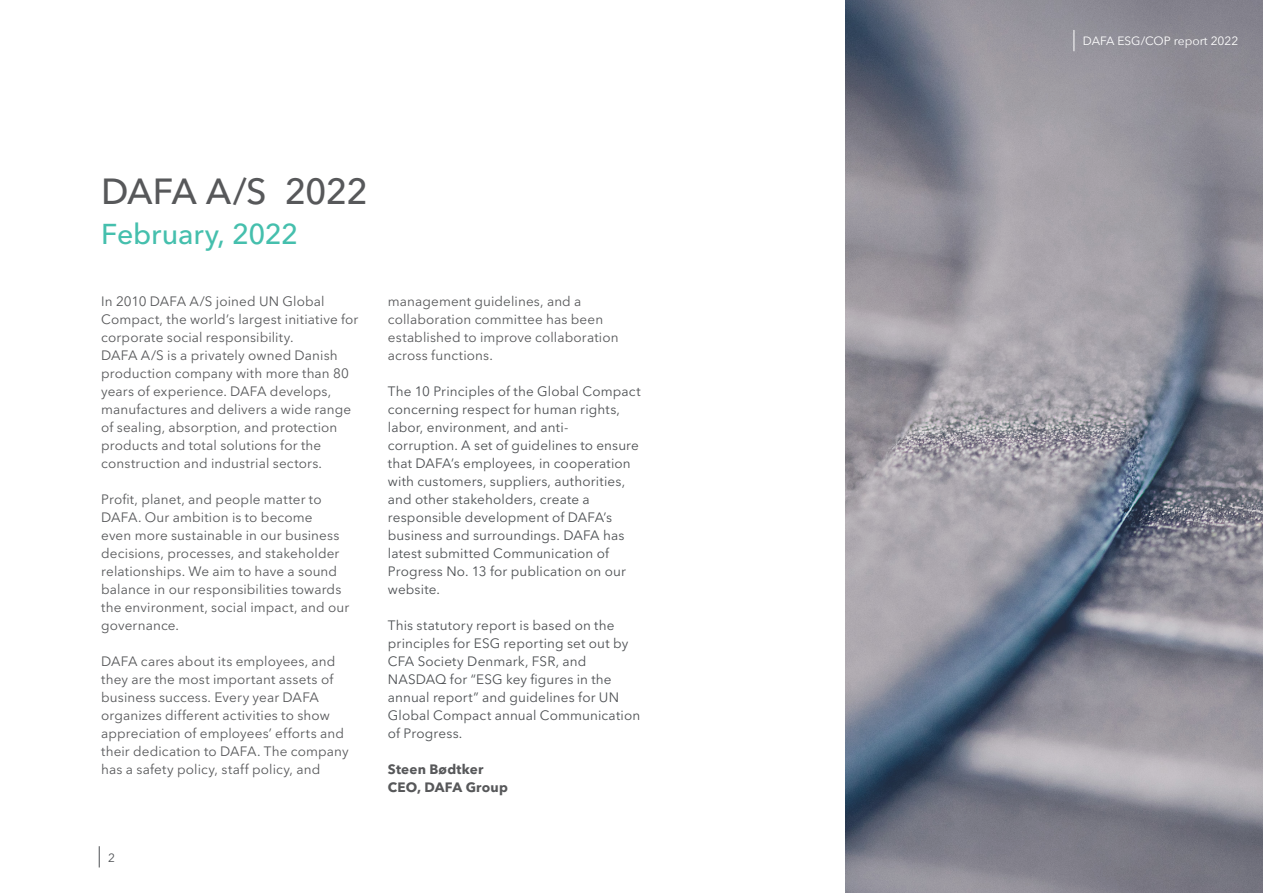
<style>
.page{position:relative;width:1263px;height:893px;background:#fff}
.page>*{position:absolute;margin:0;border:0;box-sizing:border-box;transform-origin:0 0}
.Headline{font:500 36px "Avenir Next LT Pro";letter-spacing:-.025em;color:#57585a}
.Headline-2{font:500 28.5px "Avenir Next LT Pro";letter-spacing:-.005em;color:#45bfad}
.t1{font:13.5px/18px "Avenir Next LT Pro";letter-spacing:.01em;color:#57585a}
.t2{font:13.5px/18px "Avenir Next LT Pro";letter-spacing:.01em;color:#4d5053}
.t3{font:700 13.5px/18px "Avenir Next LT Pro";letter-spacing:.015em;color:#57585a}
.t4{font:12px "Avenir Next";color:#fff}
.t5{font:12px "Avenir Next";color:#4d5053}
</style>
<div class="page">
<img style="left:845px;top:0;width:418px;height:893px">
<svg style="left:1074px;top:30px;width:1px;height:21px"></svg>
<svg style="left:99px;top:846px;width:1px;height:21px"></svg>
<p class="Headline" style="left:101px;top:169px;width:268px">DAFA A/S 2022</p>
<p class="Headline-2" style="left:101px;top:217px;width:198px">February, 2022</p>
<p class="t1" style="left:101px;top:292px;width:259px">In 2010 DAFA A/S joined UN Global Compact, the world’s largest initiative for corporate social responsibility.<br>DAFA A/S is a privately owned Danish production company with more than 80 years of experience. DAFA develops, manufactures and delivers a wide range of sealing, absorption, and protection products and total solutions for the construction and industrial sectors.</p>
<p class="t1" style="left:101px;top:490px;width:250px">Profit, planet, and people matter to DAFA. Our ambition is to become<br>even more sustainable in our business decisions, processes, and stakeholder relationships. We aim to have a sound balance in our responsibilities towards the environment, social impact, and our governance.</p>
<p class="t1" style="left:101px;top:652px;width:249px">DAFA cares about its employees, and they are the most important assets of business success. Every year DAFA organizes different activities to show appreciation of employees’ efforts and their dedication to DAFA. The company has a safety policy, staff policy, and</p>
<p class="t1" style="left:388px;top:292px;width:232px">management guidelines, and a collaboration committee has been established to improve collaboration across functions.</p>
<p class="t2" style="left:388px;top:382px;width:254px">The 10 Principles of the Global Compact concerning respect for human rights, labor, environment, and anti&shy;corruption. A set of guidelines to ensure that DAFA’s employees, in cooperation with customers, suppliers, authorities, and other stakeholders, create a responsible development of DAFA’s business and surroundings. DAFA has latest submitted Communication of Progress No. 13 for publication on our website.</p>
<p class="t2" style="left:388px;top:616px;width:254px">This statutory report is based on the principles for ESG reporting set out by<br>CFA Society Denmark, FSR, and<br>NASDAQ for “ESG key figures in the annual report” and guidelines for UN<br>Global Compact annual Communication of Progress.</p>
<p class="t3" style="left:388px;top:760px;width:122px">Steen Bødtker<br>CEO, DAFA Group</p>
<p class="t5" style="left:108px;top:847px;width:8px">2</p>
<p class="t4" style="left:1083px;top:31px;width:157px">DAFA ESG/COP report 2022</p>
</div>
